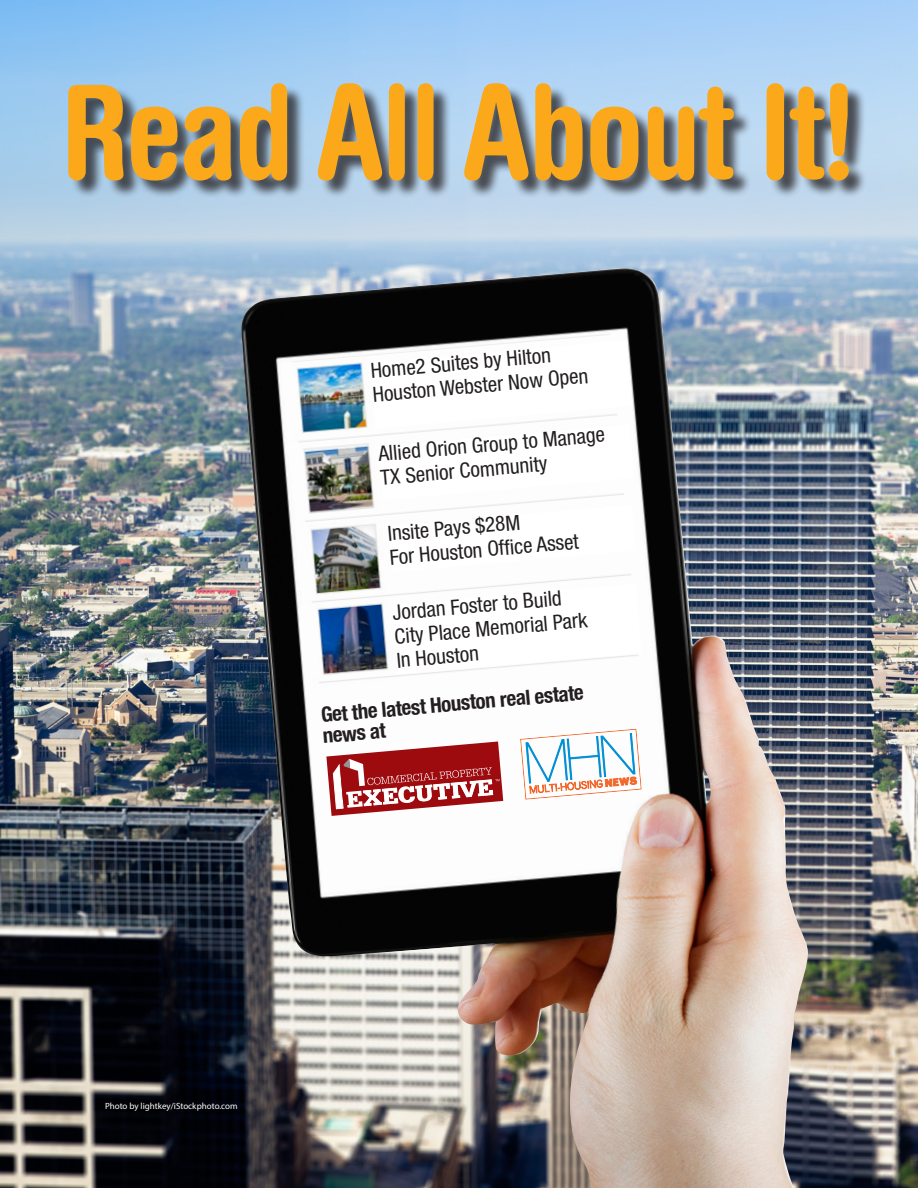
<style>
.page{position:relative;width:918px;height:1188px;background:#fff}
.page>*{position:absolute;margin:0;border:0;box-sizing:border-box;transform-origin:0 0}
.t1{font:700 condensed 130.5px "Helvetica Rounded LT Std";letter-spacing:-.02em;color:#fba81a}
.t2{font:condensed 21px/24px "Helvetica Neue LT Std";color:#231f20}
.t3{font:700 condensed 21px/21px "Helvetica Neue LT Std";color:#231f20}
.t4{font:9px "Myriad Pro";color:#fff}
</style>
<div class="page">
<img style="left:0;top:0;width:918px;height:1188px">
<img style="left:238px;top:268px;width:571px;height:920px">
<div style="left:70px;top:85px;width:797px;height:114px;background:#231f20;opacity:.75"></div>
<svg style="left:326px;top:742px;width:177px;height:76px"></svg>
<img style="left:285px;top:334px;width:354px;height:353px">
<svg style="left:370px;top:340px;width:266px;height:232px"></svg>
<svg style="left:392px;top:584px;width:250px;height:91px"></svg>
<svg style="left:520px;top:729px;width:122px;height:71px"></svg>
<p class="t1" style="left:61px;top:53px;width:798px">Read All About It!</p>
<p class="t2" style="left:370px;top:358px;width:218px;rotate:-5deg">Home2 Suites by Hilton<br>Houston Webster Now Open</p>
<p class="t2" style="left:377px;top:442px;width:229px;rotate:-5deg">Allied Orion Group to Manage<br>TX Senior Community</p>
<p class="t2" style="left:387px;top:521px;width:191px;rotate:-5deg">Insite Pays $28M<br>For Houston Offi ce Asset</p>
<p class="t2" style="left:391px;top:600px;width:195px;rotate:-5deg">Jordan Foster to Build<br>City Place Memorial Park<br>In Houston</p>
<p class="t3" style="left:320px;top:704px;width:265px;rotate:-5deg">Get the latest Houston real estate news at</p>
<p class="t4" style="left:105px;top:1100px;width:134px">Photo by lightkey/iStockphoto.com</p>
</div>
